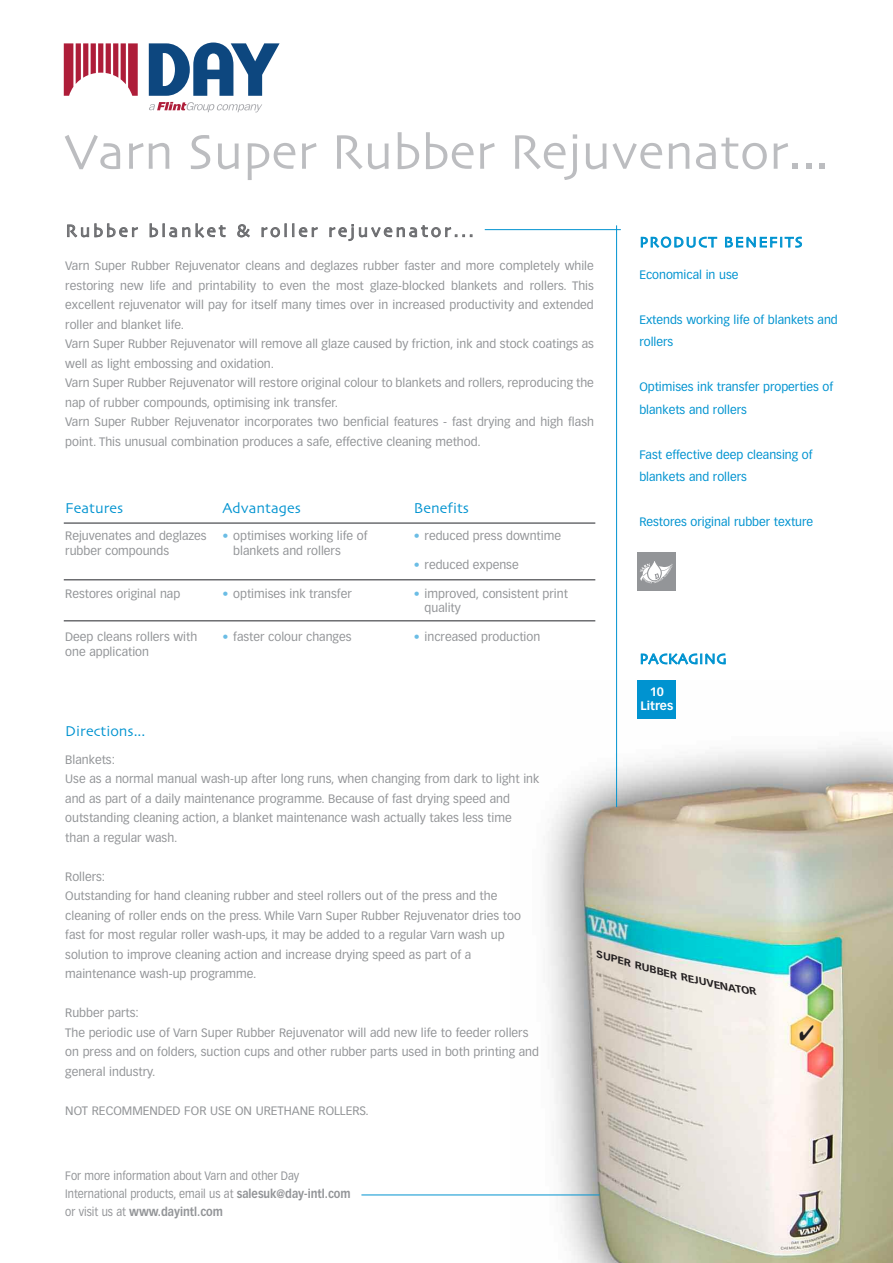
<style>
.page{position:relative;width:893px;height:1263px;background:#fff}
.page>*{position:absolute;margin:0;border:0;box-sizing:border-box;transform-origin:0 0}
.t1{font:51px "Skia";color:#bcbdc0}
.t2{font:18px "Skia";letter-spacing:.16em;color:#6c6d70}
.t3{font:15px "Skia";color:#0093d0}
.t4{font:15px "Skia";letter-spacing:.095em;color:#0093d0}
.t5{font:15px "Skia";letter-spacing:.03em;color:#0093d0}
.t6{font:12px/19.5px "Vectora LH";color:#939598}
.t7{font:12px/22.5px "Vectora LH";color:#0093d0}
.t8{font:12px/18px "Vectora LH";color:#939598;scale:.9 1}
.t9{font:700 12px/14.4px "Vectora LH";color:#fff;text-align:center}
.t10{font:italic 700 9.9px "Vectora LH";color:#231f20;scale:1.14 1}
.t11{font:italic 700 9.6px "Vectora LH";color:#231f20;scale:1.19 1}
.s1{color:#6bbde5}
.s2{font-weight:700}
</style>
<div class="page">
<img style="left:510px;top:680px;width:383px;height:583px">
<hr style="left:485px;top:229px;width:136px;height:1px;background:#0093d0">
<hr style="left:64px;top:522px;width:531px;height:2px;background:#6c6d70">
<hr style="left:64px;top:579px;width:531px;height:1px;background:#6c6d70">
<hr style="left:64px;top:620px;width:531px;height:1px;background:#6c6d70">
<hr style="left:616px;top:225px;width:1px;height:582px;background:#0093d0">
<hr style="left:361px;top:1194px;width:239px;height:1px;background:#0093d0">
<div style="left:638px;top:553px;width:38px;height:38px;background:#939598"></div>
<svg style="left:640px;top:561px;width:33px;height:22px"></svg>
<div style="left:638px;top:680px;width:38px;height:39px;background:#0093d0"></div>
<svg style="left:149px;top:43px;width:131px;height:53px"></svg>
<svg style="left:64px;top:43px;width:74px;height:53px"></svg>
<svg style="left:149px;top:102px;width:113px;height:10px"></svg>
<svg style="left:800px;top:1025px;width:14px;height:16px"></svg>
<svg style="left:597px;top:950px;width:13px;height:11px"></svg>
<svg style="left:650px;top:965px;width:27px;height:14px"></svg>
<svg style="left:728px;top:983px;width:29px;height:12px"></svg>
<h1 class="t1" style="left:64px;top:121px;width:765px">Varn Super Rubber Rejuvenator...</h1>
<h2 class="t2" style="left:66px;top:220px;width:409px">Rubber blanket &amp; roller rejuvenator...</h2>
<p class="t6" style="left:65px;top:257px;width:530px">Varn Super Rubber Rejuvenator cleans and deglazes rubber faster and more completely while restoring new life and printability to even the most glaze-blocked blankets and rollers. This excellent rejuvenator will pay for itself many times over in increased productivity and extended roller and blanket life.<br>Varn Super Rubber Rejuvenator will remove all glaze caused by friction, ink and stock coatings as well as light embossing and oxidation.<br>Varn Super Rubber Rejuvenator will restore original colour to blankets and rollers, reproducing the nap of rubber compounds, optimising ink transfer.<br>Varn Super Rubber Rejuvenator incorporates two benficial features - fast drying and high flash point. This unusual combination produces a safe, effective cleaning method.</p>
<p class="t3" style="left:65px;top:499px;width:60px">Features</p>
<p class="t3" style="left:223px;top:499px;width:80px">Advantages</p>
<p class="t3" style="left:414px;top:499px;width:57px">Benefits</p>
<p class="t6" style="left:65px;top:529px;width:143px;line-height:14.4px">Rejuvenates and deglazes rubber compounds</p>
<p class="t6" style="left:65px;top:585px;width:116px">Restores original nap</p>
<p class="t6" style="left:65px;top:630px;width:133px;line-height:14.4px">Deep cleans rollers with one application</p>
<p class="t6" style="left:233px;top:529px;width:136px;line-height:14.4px;text-indent:-11px"><span class="s1">•</span> optimises working life of blankets and rollers</p>
<p class="t6" style="left:223px;top:585px;width:131px"><span class="s1">•</span> optimises ink transfer</p>
<p class="t6" style="left:223px;top:628px;width:130px"><span class="s1">•</span> faster colour changes</p>
<p class="t6" style="left:414px;top:527px;width:149px"><span class="s1">•</span> reduced press downtime</p>
<p class="t6" style="left:414px;top:556px;width:106px"><span class="s1">•</span> reduced expense</p>
<p class="t6" style="left:425px;top:587px;width:145px;line-height:14.4px;text-indent:-11px"><span class="s1">•</span> improved, consistent print quality</p>
<p class="t6" style="left:414px;top:628px;width:128px"><span class="s1">•</span> increased production</p>
<p class="t3" style="left:65px;top:722px;width:82px">Directions...</p>
<p class="t6" style="left:65px;top:750px;width:476px">Blankets:<br>Use as a normal manual wash-up after long runs, when changing from dark to light ink and as part of a daily maintenance programme. Because of fast drying speed and outstanding cleaning action, a blanket maintenance wash actually takes less time<br>than a regular wash.</p>
<p class="t6" style="left:65px;top:867px;width:457px">Rollers:<br>Outstanding for hand cleaning rubber and steel rollers out of the press and the cleaning of roller ends on the press. While Varn Super Rubber Rejuvenator dries too fast for most regular roller wash-ups, it may be added to a regular Varn wash up solution to improve cleaning action and increase drying speed as part of a maintenance wash-up programme.</p>
<p class="t6" style="left:65px;top:1004px;width:475px">Rubber parts:<br>The periodic use of Varn Super Rubber Rejuvenator will add new life to feeder rollers on press and on folders, suction cups and other rubber parts used in both printing and general industry.</p>
<p class="t6" style="left:65px;top:1101px;width:305px">NOT RECOMMENDED FOR USE ON URETHANE ROLLERS.</p>
<p class="t4" style="left:640px;top:233px;width:164px">PRODUCT BENEFITS</p>
<p class="t7" style="left:639px;top:264px;width:101px">Economical in use</p>
<p class="t7" style="left:639px;top:309px;width:200px">Extends working life of blankets and rollers</p>
<p class="t7" style="left:639px;top:376px;width:195px">Optimises ink transfer properties of blankets and rollers</p>
<p class="t7" style="left:639px;top:444px;width:175px">Fast effective deep cleansing of blankets and rollers</p>
<p class="t7" style="left:639px;top:511px;width:175px">Restores original rubber texture</p>
<p class="t5" style="left:640px;top:650px;width:89px">PACKAGING</p>
<p class="t9" style="left:641px;top:685px;width:34px">10<br>Litres</p>
<p class="t11" style="left:613px;top:954px;width:35px;rotate:16deg">PER RU</p>
<p class="t10" style="left:683px;top:973px;width:44px;rotate:12deg">REJUVEN</p>
<p class="t8" style="left:65px;top:1168px;width:319px">For more information about Varn and other Day<br>International products, email us at <span class="s2">salesuk@day-intl.com </span>or visit us at <span class="s2">www.dayintl.com</span></p>
</div>
